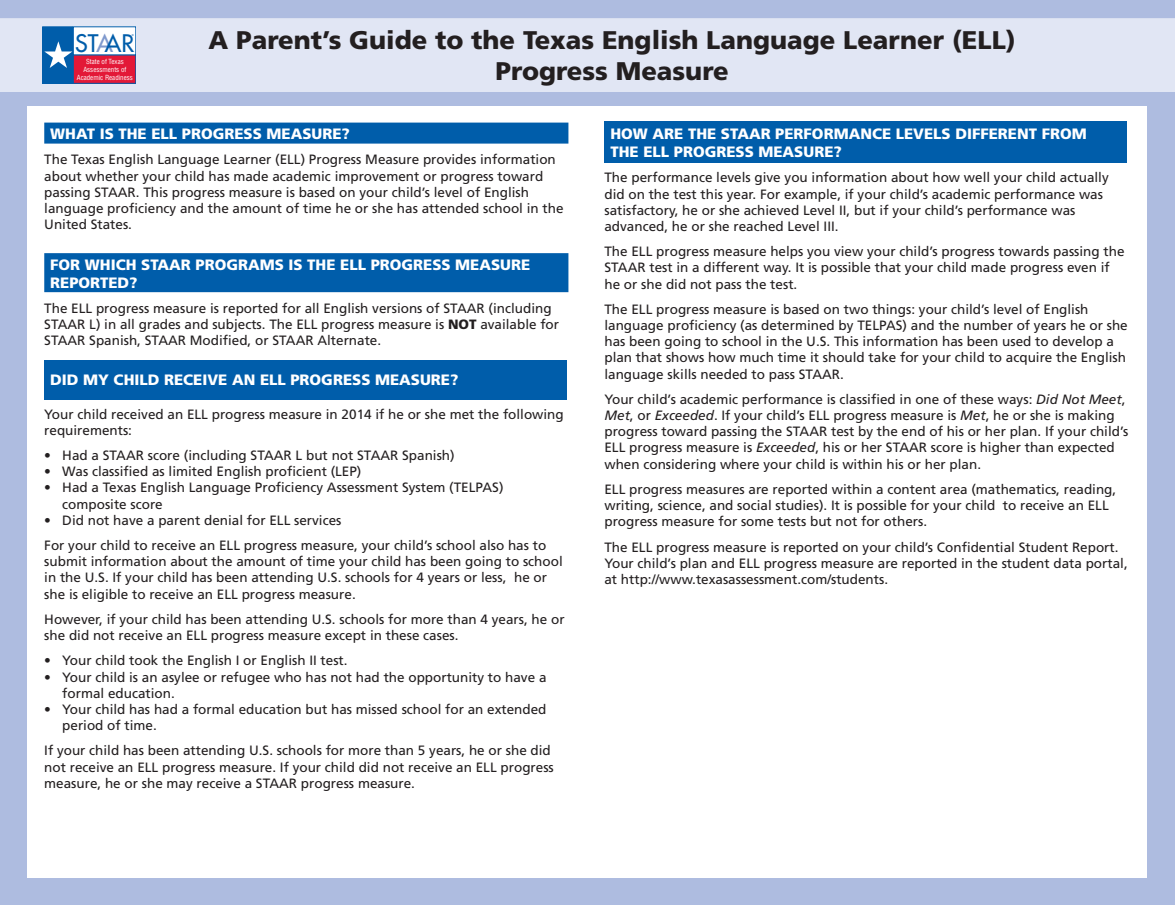
<style>
.page{position:relative;width:1175px;height:905px;background:#fff}
.page>*{position:absolute;margin:0;border:0;box-sizing:border-box;transform-origin:0 0}
.t1{font:900 25.5px/30.6px "Frutiger LT Std";color:#231f20;text-align:center}
.t2{font:23.55px "Futura";letter-spacing:-.04em;color:#005daa}
.t3{font:900 15px/18px "Frutiger LT Std";color:#fff}
.t4{font:13.5px/16.2px "Frutiger LT Std";color:#231f20}
.t5{font:condensed 6.9px/8.2px "Helvetica";color:#fff;text-align:center}
.t6{font:2.7px "Helvetica";color:#005daa}
.s1{color:#8099cd}
.s2{font-weight:900}
.s3{font-style:italic}
</style>
<div class="page">
<div style="left:0;top:0;width:1174px;height:904px;background:#aebce0"></div>
<div style="left:28px;top:106px;width:1119px;height:772px;background:#fff"></div>
<div style="left:0;top:18px;width:1174px;height:74px;background:#e1e6f4"></div>
<div style="left:43px;top:27px;width:31px;height:56px;background:#005daa"></div>
<div style="left:42px;top:27px;width:32px;height:57px;border:1px solid #005daa"></div>
<div style="left:73px;top:27px;width:63px;height:28px;background:#fff"></div>
<div style="left:73px;top:55px;width:63px;height:28px;background:#e31837"></div>
<div style="left:73px;top:55px;width:63px;height:29px;border:1px solid #005daa"></div>
<svg style="left:44px;top:41px;width:28px;height:27px"></svg>
<div style="left:44px;top:123px;width:524px;height:21px;background:#005daa"></div>
<div style="left:44px;top:253px;width:524px;height:39px;background:#005daa"></div>
<div style="left:44px;top:360px;width:523px;height:39px;background:#005daa"></div>
<div style="left:604px;top:122px;width:523px;height:41px;background:#005daa"></div>
<p class="t6" style="left:132px;top:34px;width:3px">®</p>
<p class="t1" style="left:208px;top:25px;width:808px">A Parent’s Guide to the Texas English Language Learner (ELL)<br>Progress Measure</p>
<p class="t2" style="left:75px;top:28px;width:61px">ST<span class="s1">A</span>AR</p>
<p class="t5" style="left:77px;top:57px;width:57px">State of Texas<br>Assessments of<br>Academic Readiness</p>
<p class="t3" style="left:50px;top:125px;width:301px">WHAT IS THE ELL PROGRESS MEASURE?</p>
<p class="t4" style="left:44px;top:151px;width:521px">The Texas English Language Learner (ELL) Progress Measure provides information about whether your child has made academic improvement or progress toward passing STAAR. This progress measure is based on your child’s level of English language proficiency and the amount of time he or she has attended school in the United States.</p>
<p class="t3" style="left:50px;top:255px;width:481px">FOR WHICH STAAR PROGRAMS IS THE ELL PROGRESS MEASURE<br>REPORTED?</p>
<p class="t4" style="left:44px;top:300px;width:516px">The ELL progress measure is reported for all English versions of STAAR (including<br>STAAR L) in all grades and subjects. The ELL progress measure is <span class="s2">NOT</span> available for<br>STAAR Spanish, STAAR Modified, or STAAR Alternate.</p>
<p class="t3" style="left:50px;top:371px;width:410px">DID MY CHILD RECEIVE AN ELL PROGRESS MEASURE?</p>
<p class="t4" style="left:44px;top:406px;width:521px">Your child received an ELL progress measure in 2014 if he or she met the following requirements:</p>
<p class="t4" style="left:44px;top:447px;width:412px">• Had a STAAR score (including STAAR L but not STAAR Spanish)</p>
<p class="t4" style="left:44px;top:463px;width:319px">• Was classified as limited English proficient (LEP)</p>
<p class="t4" style="left:62px;top:479px;width:443px;text-indent:-18px">• Had a Texas English Language Proficiency Assessment System (TELPAS) composite score</p>
<p class="t4" style="left:44px;top:507px;width:503px;line-height:25.2px">• Did not have a parent denial for ELL services<br>For your child to receive an ELL progress measure, your child’s school also has to</p>
<p class="t4" style="left:44px;top:553px;width:520px">submit information about the amount of time your child has been going to school in the U.S. If your child has been attending U.S. schools for 4 years or less, he or she is eligible to receive an ELL progress measure.</p>
<p class="t4" style="left:44px;top:611px;width:522px">However, if your child has been attending U.S. schools for more than 4 years, he or she did not receive an ELL progress measure except in these cases.</p>
<p class="t4" style="left:44px;top:652px;width:305px">• Your child took the English I or English II test.</p>
<p class="t4" style="left:62px;top:668px;width:486px;text-indent:-18px">• Your child is an asylee or refugee who has not had the opportunity to have a formal education.</p>
<p class="t4" style="left:62px;top:701px;width:486px;text-indent:-18px">• Your child has had a formal education but has missed school for an extended period of time.</p>
<p class="t4" style="left:44px;top:742px;width:511px">If your child has been attending U.S. schools for more than 5 years, he or she did not receive an ELL progress measure. If your child did not receive an ELL progress measure, he or she may receive a STAAR progress measure.</p>
<p class="t3" style="left:610px;top:125px;width:478px">HOW ARE THE STAAR PERFORMANCE LEVELS DIFFERENT FROM<br>THE ELL PROGRESS MEASURE?</p>
<p class="t4" style="left:604px;top:169px;width:506px">The performance levels give you information about how well your child actually did on the test this year. For example, if your child’s academic performance was satisfactory, he or she achieved Level II, but if your child’s performance was advanced, he or she reached Level III.</p>
<p class="t4" style="left:604px;top:243px;width:521px">The ELL progress measure helps you view your child’s progress towards passing the<br>STAAR test in a different way. It is possible that your child made progress even if he or she did not pass the test.</p>
<p class="t4" style="left:604px;top:301px;width:525px">The ELL progress measure is based on two things: your child’s level of English language proficiency (as determined by TELPAS) and the number of years he or she has been going to school in the U.S. This information has been used to develop a plan that shows how much time it should take for your child to acquire the English language skills needed to pass STAAR.</p>
<p class="t4" style="left:604px;top:391px;width:525px">Your child’s academic performance is classified in one of these ways: <span class="s3">Did Not Meet</span>, <span class="s3">Met</span>, or <span class="s3">Exceeded</span>. If your child’s ELL progress measure is <span class="s3">Met</span>, he or she is making progress toward passing the STAAR test by the end of his or her plan. If your child’s ELL progress measure is <span class="s3">Exceeded</span>, his or her STAAR score is higher than expected when considering where your child is within his or her plan.</p>
<p class="t4" style="left:604px;top:481px;width:513px">ELL progress measures are reported within a content area (mathematics, reading, writing, science, and social studies). It is possible for your child to receive an ELL progress measure for some tests but not for others.</p>
<p class="t4" style="left:604px;top:539px;width:525px">The ELL progress measure is reported on your child’s Confidential Student Report.<br>Your child’s plan and ELL progress measure are reported in the student data portal, at http://www.texasassessment.com/students.</p>
</div>
